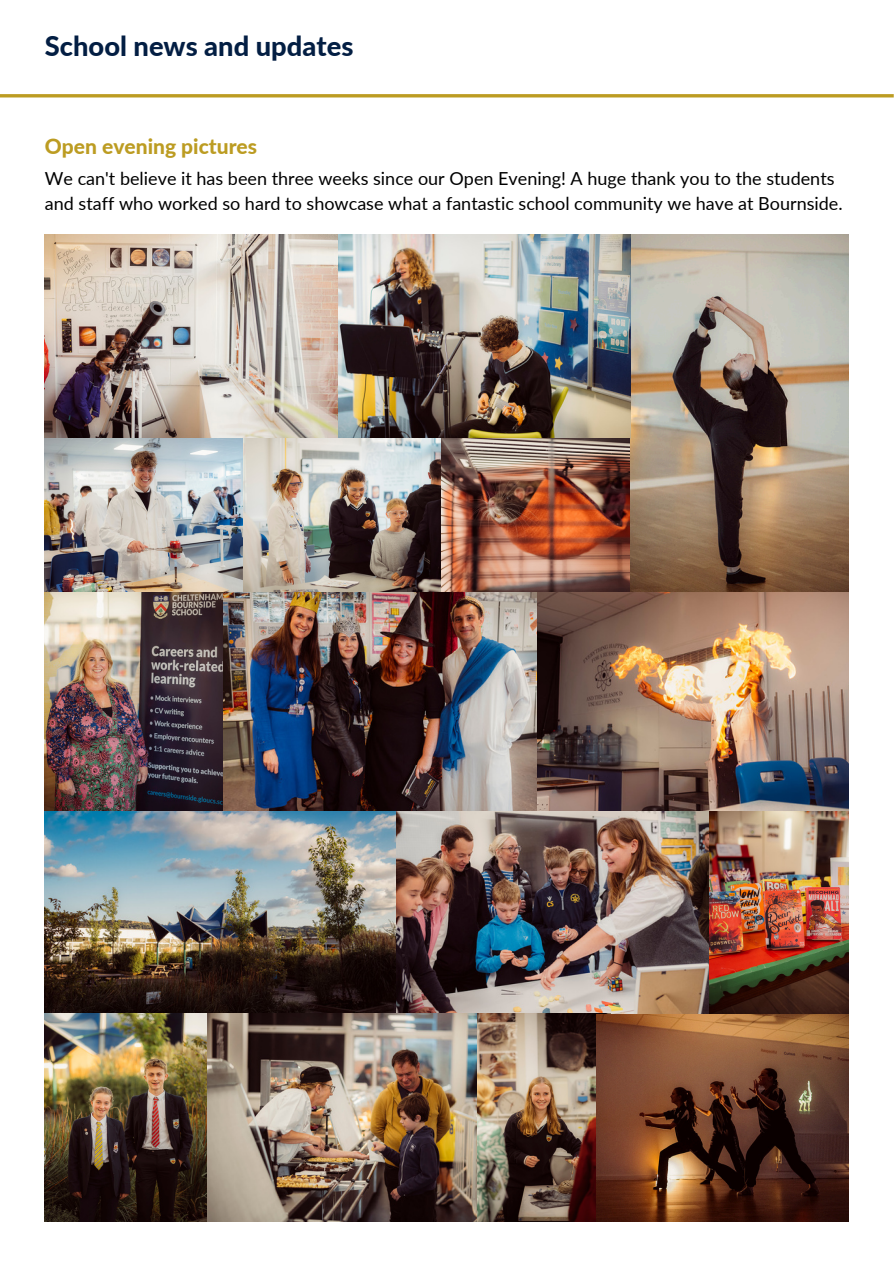
<style>
.page{position:relative;width:894px;height:1264px;background:#fff}
.page>*{position:absolute;margin:0;border:0;box-sizing:border-box;transform-origin:0 0}
.t1{font:800 27.3px "Lato";color:#031e43}
.t2{font:800 21px "Lato";color:#bc9c22}
.t3{font:18px/24.8px "Lato";color:#000}
</style>
<div class="page">
<hr style="left:0;top:94px;width:893px;height:3px;background:#bc9c22">
<img style="left:629px;top:234px;width:218px;height:358px">
<img style="left:45px;top:234px;width:585px;height:204px">
<img style="left:45px;top:438px;width:198px;height:154px">
<img style="left:243px;top:438px;width:386px;height:154px">
<img style="left:45px;top:592px;width:803px;height:422px">
<img style="left:45px;top:1013px;width:432px;height:208px">
<img style="left:477px;top:1013px;width:133px;height:208px">
<img style="left:596px;top:1014px;width:251px;height:207px">
<p class="t1" style="left:45px;top:29px;width:310px">School news and updates</p>
<p class="t2" style="left:45px;top:133px;width:214px">Open evening pictures</p>
<p class="t3" style="left:45px;top:166px;width:799px">We can't believe it has been three weeks since our Open Evening! A huge thank you to the students and staff who worked so hard to showcase what a fantastic school community we have at Bournside.</p>
</div>
